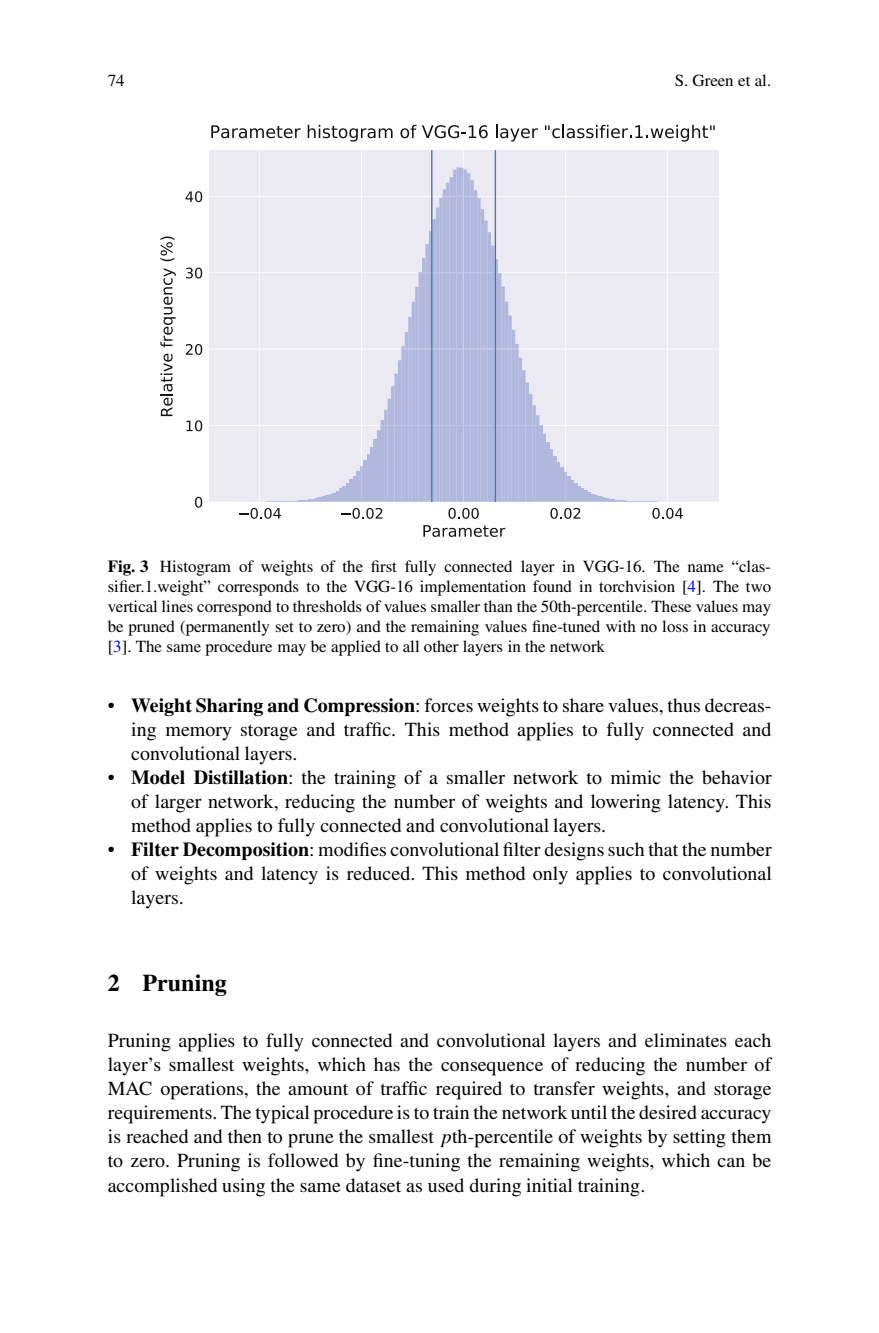
<style>
.page{position:relative;width:879px;height:1333px;background:#fff}
.page>*{position:absolute;margin:0;border:0;box-sizing:border-box;transform-origin:0 0}
.t1{font:700 24px "Gdhmlg Xmgjds Times";letter-spacing:.005em;color:#000}
.t2{font:20px/24px "Djpxyn Txjvnp Times";letter-spacing:.005em;color:#000;text-align:justify}
.t3{font:17px/20px "Djpxyn Txjvnp Times";letter-spacing:-.005em;color:#000;text-align:justify}
.s1{font-family:"Gdhmlg Xmgjds Times";font-weight:700}
.s2{color:#00f}
.s3{font-family:"Vxjkrx Phvslt MTMI"}
</style>
<div class="page">
<svg style="left:239px;top:508px;width:42px;height:11px"></svg>
<svg style="left:341px;top:508px;width:41px;height:11px"></svg>
<svg style="left:448px;top:508px;width:31px;height:11px"></svg>
<svg style="left:550px;top:508px;width:30px;height:11px"></svg>
<svg style="left:652px;top:508px;width:31px;height:11px"></svg>
<svg style="left:423px;top:525px;width:82px;height:12px"></svg>
<svg style="left:195px;top:497px;width:7px;height:10px"></svg>
<svg style="left:186px;top:420px;width:16px;height:11px"></svg>
<svg style="left:186px;top:344px;width:16px;height:11px"></svg>
<svg style="left:186px;top:267px;width:16px;height:11px"></svg>
<svg style="left:185px;top:191px;width:17px;height:11px"></svg>
<svg style="left:160px;top:354px;width:13px;height:62px"></svg>
<svg style="left:160px;top:268px;width:16px;height:79px"></svg>
<svg style="left:160px;top:236px;width:14px;height:25px"></svg>
<svg style="left:209px;top:151px;width:509px;height:351px;background:#dee0ed"></svg>
<hr style="left:656px;top:501px;width:62px;height:1px;background:#f0f0f6">
<hr style="left:431px;top:151px;width:1px;height:351px;background:#4e73b1">
<hr style="left:495px;top:151px;width:1px;height:351px;background:#4e73b1">
<svg style="left:211px;top:125px;width:90px;height:13px"></svg>
<svg style="left:308px;top:125px;width:84px;height:17px"></svg>
<svg style="left:400px;top:125px;width:16px;height:13px"></svg>
<svg style="left:422px;top:125px;width:66px;height:13px"></svg>
<svg style="left:496px;top:125px;width:42px;height:17px"></svg>
<svg style="left:545px;top:125px;width:169px;height:17px"></svg>
<p class="t3" style="left:108px;top:72px;width:18px">74</p>
<p class="t3" style="left:675px;top:72px;width:98px">S. Green et al.</p>
<p class="t3" style="left:108px;top:558px;width:665px"><span class="s1">Fig. 3</span> Histogram of weights of the first fully connected layer in VGG-16. The name “clas&shy;sifier.1.weight” corresponds to the VGG-16 implementation found in torchvision [<span class="s2">4</span>]. The two vertical lines correspond to thresholds of values smaller than the 50th-percentile. These values may be pruned (permanently set to zero) and the remaining values fine-tuned with no loss in accuracy [<span class="s2">3</span>]. The same procedure may be applied to all other layers in the network</p>
<p class="t2" style="left:131px;top:695px;width:642px;text-indent:-23px">• <span class="s1">Weight Sharing and Compression</span>: forces weights to share values, thus decreas&shy;ing memory storage and traffic. This method applies to fully connected and convolutional layers.</p>
<p class="t2" style="left:131px;top:767px;width:642px;text-indent:-23px">• <span class="s1">Model Distillation</span>: the training of a smaller network to mimic the behavior of larger network, reducing the number of weights and lowering latency. This method applies to fully connected and convolutional layers.</p>
<p class="t2" style="left:131px;top:839px;width:642px;text-indent:-23px">• <span class="s1">Filter Decomposition</span>: modifies convolutional filter designs such that the number of weights and latency is reduced. This method only applies to convolutional layers.</p>
<p class="t1" style="left:108px;top:974px;width:121px">2 Pruning</p>
<p class="t2" style="left:108px;top:1030px;width:665px">Pruning applies to fully connected and convolutional layers and eliminates each layer’s smallest weights, which has the consequence of reducing the number of MAC operations, the amount of traffic required to transfer weights, and storage requirements. The typical procedure is to train the network until the desired accuracy is reached and then to prune the smallest <span class="s3">p</span>th-percentile of weights by setting them to zero. Pruning is followed by fine-tuning the remaining weights, which can be accomplished using the same dataset as used during initial training.</p>
</div>
